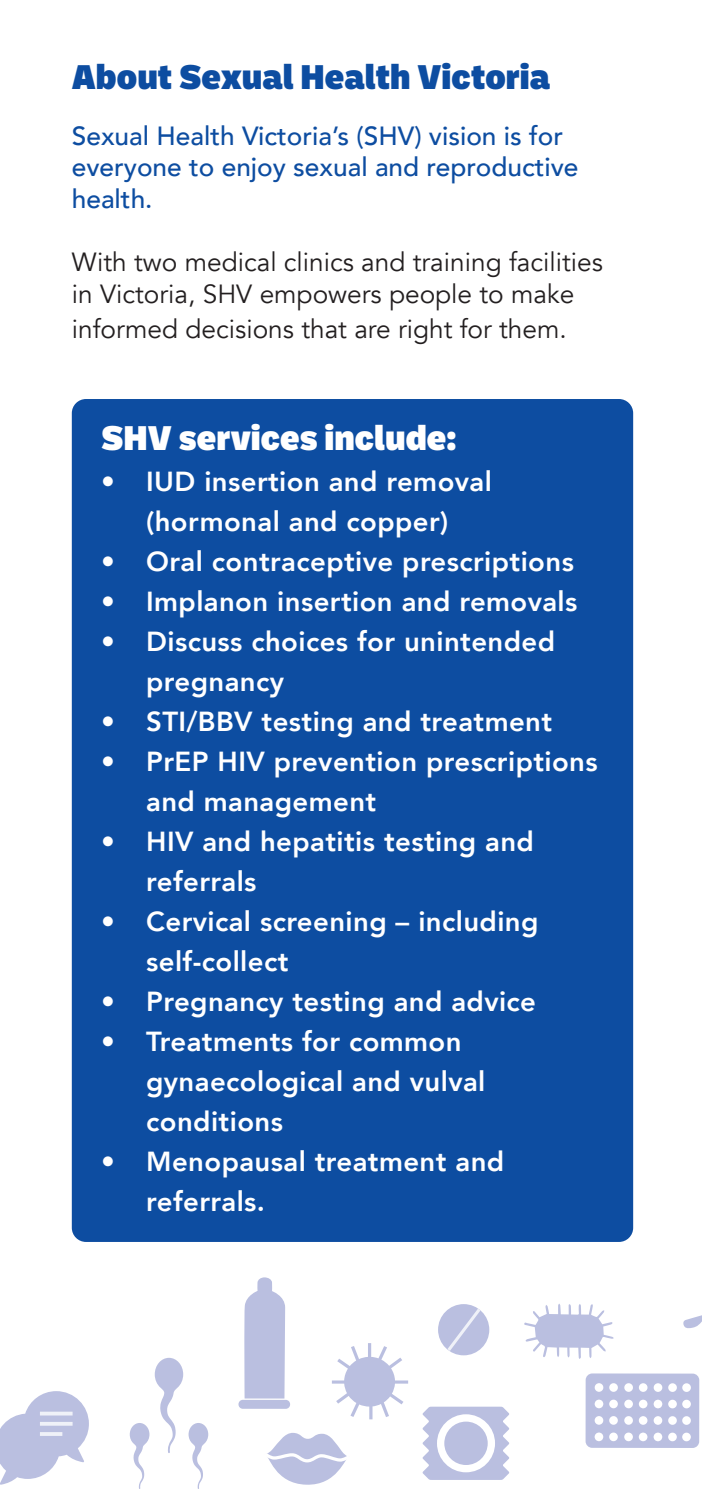
<style>
.page{position:relative;width:702px;height:1489px;background:#fff}
.page>*{position:absolute;margin:0;border:0;box-sizing:border-box;transform-origin:0 0}
.t1{font:900 35px "Ballinger";color:#0d4da1}
.t2{font:900 35px "Ballinger";color:#fff}
.t3{font:800 27.5px/40px "Avenir";letter-spacing:.015em;color:#fff}
.t4{font:26.25px/31.5px "Avenir";color:#231f20}
.t5{font:500 26.25px/31.5px "Avenir";color:#0d4da1}
</style>
<div class="page">
<div style="left:72px;top:399px;width:561px;height:842px;background:#0d4da1;border-radius:14px"></div>
<svg style="left:585px;top:1373px;width:114px;height:74px"></svg>
<svg style="left:683px;top:1315px;width:19px;height:13px"></svg>
<svg style="left:267px;top:1433px;width:80px;height:52px"></svg>
<svg style="left:244px;top:1277px;width:41px;height:121px;background:#c2c6e3"></svg>
<div style="left:238px;top:1399px;width:52px;height:9px;background:#babfe0;border-radius:4px"></div>
<svg style="left:422px;top:1406px;width:87px;height:73px"></svg>
<div style="left:444px;top:1421px;width:43px;height:43px;background:#babfe0;border-radius:50%"></div>
<svg style="left:155px;top:1357px;width:53px;height:131px"></svg>
<svg style="left:130px;top:1423px;width:19px;height:65px"></svg>
<svg style="left:332px;top:1343px;width:76px;height:76px"></svg>
<svg style="left:524px;top:1304px;width:89px;height:54px"></svg>
<div style="left:438px;top:1303px;width:51px;height:52px;background:#babfe0;border-radius:50%"></div>
<svg style="left:447px;top:1308px;width:33px;height:42px"></svg>
<svg style="left:0;top:1391px;width:89px;height:93px"></svg>
<svg style="left:40px;top:1411px;width:33px;height:4px"></svg>
<svg style="left:40px;top:1421px;width:33px;height:4px"></svg>
<svg style="left:40px;top:1431px;width:22px;height:4px"></svg>
<p class="t1" style="left:72px;top:53px;width:480px">About Sexual Health Victoria</p>
<p class="t5" style="left:72px;top:119px;width:508px">Sexual Health Victoria’s (SHV) vision is for everyone to enjoy sexual and reproductive health.</p>
<p class="t4" style="left:72px;top:247px;width:532px">With two medical clinics and training facilities in Victoria, SHV empowers people to make</p>
<p class="t4" style="left:72px;top:313px;width:496px">informed decisions that are right for them.</p>
<p class="t2" style="left:101px;top:413px;width:357px">SHV services include:</p>
<p class="t3" style="left:101px;top:461px;width:392px;text-align:center">• IUD insertion and removal (hormonal and copper)</p>
<p class="t3" style="left:101px;top:541px;width:474px">• Oral contraceptive prescriptions</p>
<p class="t3" style="left:101px;top:581px;width:477px">• Implanon insertion and removals</p>
<p class="t3" style="left:146px;top:621px;width:410px;text-indent:-45px">• Discuss choices for unintended pregnancy</p>
<p class="t3" style="left:101px;top:701px;width:452px">• STI/BBV testing and treatment</p>
<p class="t3" style="left:146px;top:741px;width:453px;text-indent:-45px">• PrEP HIV prevention prescriptions and management</p>
<p class="t3" style="left:146px;top:821px;width:389px;text-indent:-45px">• HIV and hepatitis testing and referrals</p>
<p class="t3" style="left:146px;top:901px;width:394px;text-indent:-45px">• Cervical screening – including self-collect</p>
<p class="t3" style="left:101px;top:981px;width:436px">• Pregnancy testing and advice</p>
<p class="t3" style="left:146px;top:1021px;width:340px;text-indent:-45px">• Treatments for common gynaecological and vulval conditions</p>
<p class="t3" style="left:146px;top:1141px;width:359px;text-indent:-45px">• Menopausal treatment and referrals.</p>
</div>
